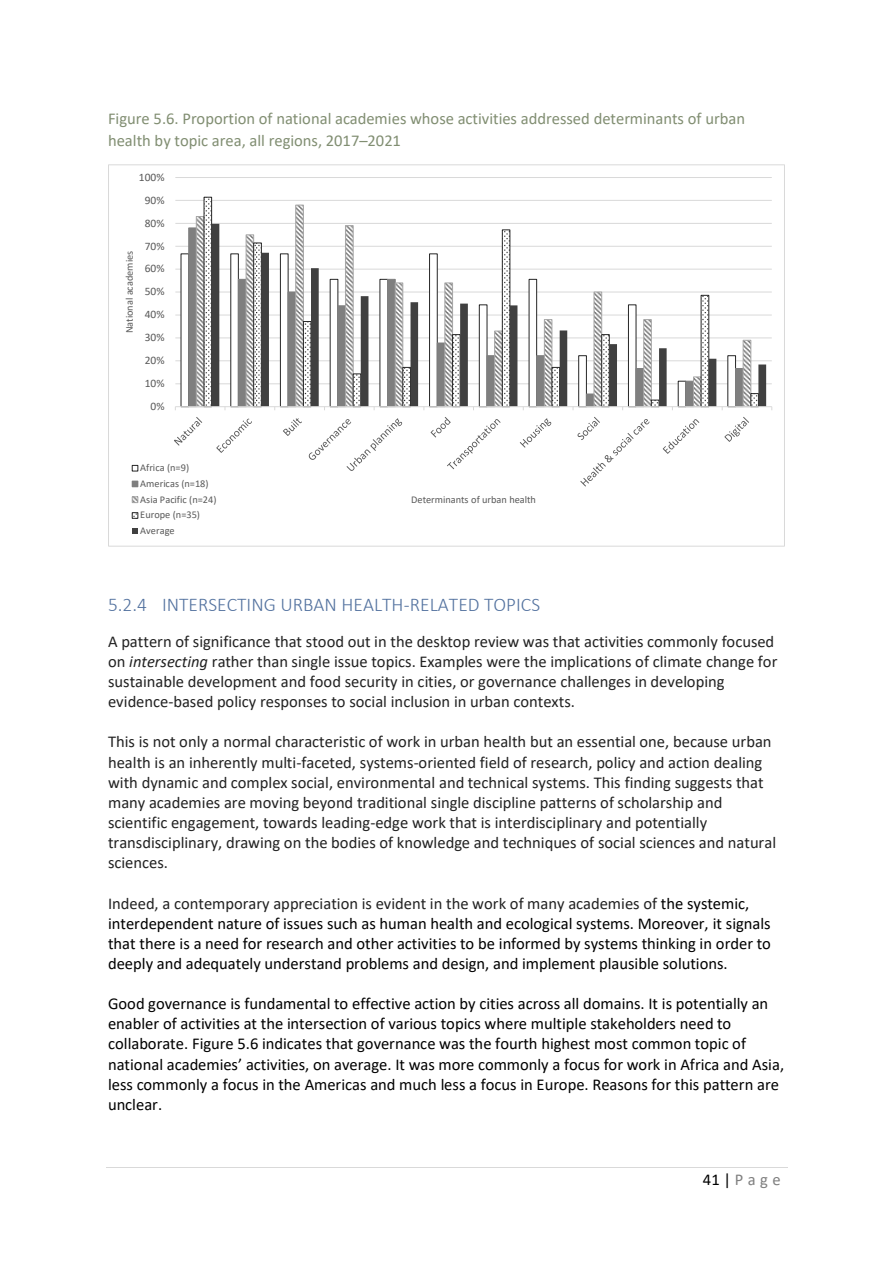
<style>
.page{position:relative;width:893px;height:1263px;background:#fff}
.page>*{position:absolute;margin:0;border:0;box-sizing:border-box;transform-origin:0 0}
.t1{font:300 19.5px "Calibri";color:#53729f}
.t2{font:16.5px/20.1px "Calibri";color:#222}
.t3{font:16.5px/20.1px "Calibri";color:#000}
.t4{font:16.5px/22.2px "Calibri";color:#818e72}
.t5{font:16.5px "Calibri";letter-spacing:.27em;color:#7f7f7f}
.t6{font:11.4px "Calibri";color:#595959}
.t7{font:10.35px/15.8px "Calibri";color:#595959}
.s1{font-style:italic}
.s2{color:#222}
.s3{color:#000}
</style>
<div class="page">
<hr style="left:106px;top:1167px;width:681px;height:1px;background:#d9d9d9">
<hr style="left:175px;top:383px;width:597px;height:1px;background:#d9d9d9">
<hr style="left:175px;top:360px;width:597px;height:1px;background:#d9d9d9">
<hr style="left:175px;top:337px;width:597px;height:1px;background:#d9d9d9">
<hr style="left:175px;top:315px;width:597px;height:1px;background:#d9d9d9">
<hr style="left:175px;top:292px;width:597px;height:1px;background:#d9d9d9">
<hr style="left:175px;top:269px;width:597px;height:1px;background:#d9d9d9">
<hr style="left:175px;top:246px;width:597px;height:1px;background:#d9d9d9">
<hr style="left:175px;top:223px;width:597px;height:1px;background:#d9d9d9">
<hr style="left:175px;top:200px;width:597px;height:1px;background:#d9d9d9">
<hr style="left:175px;top:177px;width:597px;height:1px;background:#d9d9d9">
<svg style="left:203px;top:196px;width:556px;height:212px"></svg>
<svg style="left:212px;top:224px;width:554px;height:182px"></svg>
<hr style="left:175px;top:406px;width:597px;height:1px;background:#d9d9d9">
<svg style="left:174px;top:417px;width:28px;height:29px"></svg>
<svg style="left:216px;top:419px;width:36px;height:34px"></svg>
<svg style="left:283px;top:418px;width:19px;height:18px"></svg>
<svg style="left:309px;top:418px;width:93px;height:53px"></svg>
<svg style="left:431px;top:417px;width:70px;height:52px"></svg>
<svg style="left:520px;top:418px;width:31px;height:30px"></svg>
<svg style="left:578px;top:417px;width:72px;height:69px"></svg>
<svg style="left:663px;top:419px;width:36px;height:35px"></svg>
<svg style="left:724px;top:417px;width:25px;height:25px"></svg>
<svg style="left:132px;top:465px;width:6px;height:6px"></svg>
<svg style="left:132px;top:481px;width:6px;height:6px"></svg>
<div style="left:132px;top:496px;width:6px;height:7px;border:1px solid #a6a6a6"></div>
<div style="left:132px;top:512px;width:6px;height:7px;border:1px solid #262626"></div>
<svg style="left:132px;top:528px;width:6px;height:6px"></svg>
<p class="t4" style="left:108px;top:108px;width:639px">Figure 5.6. Proportion of national academies whose activities addressed determinants of urban health by topic area, all regions, 2017–2021</p>
<p class="t6" style="left:139px;top:172px;width:27px">100%</p>
<p class="t6" style="left:145px;top:195px;width:21px">90%</p>
<p class="t7" style="left:122px;top:333px;width:84px;rotate:-90deg">National academies</p>
<p class="t6" style="left:145px;top:218px;width:21px">80%</p>
<p class="t6" style="left:145px;top:241px;width:21px">70%</p>
<p class="t6" style="left:145px;top:264px;width:21px">60%</p>
<p class="t6" style="left:145px;top:287px;width:21px">50%</p>
<p class="t6" style="left:145px;top:310px;width:21px">40%</p>
<p class="t6" style="left:145px;top:333px;width:21px">30%</p>
<p class="t6" style="left:145px;top:356px;width:21px">20%</p>
<p class="t6" style="left:145px;top:378px;width:21px">10%</p>
<p class="t6" style="left:151px;top:401px;width:15px">0%</p>
<p class="t7" style="left:140px;top:461px;width:78px">Africa (n=9)<br>Americas (n=18)<br>Asia Pacific (n=24)<br>Europe (n=35)<br>Average</p>
<p class="t7" style="left:411px;top:492px;width:126px">Determinants of urban health</p>
<h3 class="t1" style="left:108px;top:596px;width:434px">5.2.4 INTERSECTING URBAN HEALTH-RELATED TOPICS</h3>
<p class="t2" style="left:108px;top:632px;width:671px">A pattern of significance that stood out in the desktop review was that activities commonly focused on <span class="s1">intersecting</span> rather than single issue topics. Examples were the implications of climate change for sustainable development and food security in cities, or governance challenges in developing evidence-based policy responses to social inclusion in urban contexts.</p>
<p class="t2" style="left:108px;top:733px;width:670px">This is not only a normal characteristic of work in urban health but an essential one, because urban health is an inherently multi-faceted, systems-oriented field of research, policy and action dealing with dynamic and complex social, environmental and technical systems. This finding suggests that many academies are moving beyond traditional single discipline patterns of scholarship and scientific engagement, towards leading-edge work that is interdisciplinary and potentially transdisciplinary, drawing on the bodies of knowledge and techniques of social sciences and natural sciences.</p>
<p class="t3" style="left:108px;top:894px;width:664px"><span class="s2">Indeed, a contemporary appreciation is evident in the work of many academies of</span> the systemic, interdependent nature of issues such as human health and ecological systems. Moreover, it signals that there is a need for research and other activities to be informed by systems thinking in order to deeply and adequately understand problems and design, and implement plausible solutions.</p>
<p class="t3" style="left:108px;top:995px;width:678px">Good governance is fundamental to effective action by cities across all domains. It is potentially an enabler of activities at the intersection of various topics where multiple stakeholders need to collaborate. Figure 5.6 indicates that governance was the fourth highest most common topic of national academies’ activities, on average. It was more commonly a focus for work in Africa and Asia, less commonly a focus in the Americas and much less a focus in Europe. Reasons for this pattern are unclear.</p>
<p class="t5" style="left:703px;top:1173px;width:79px"><span class="s3">41|</span> Page</p>
</div>
